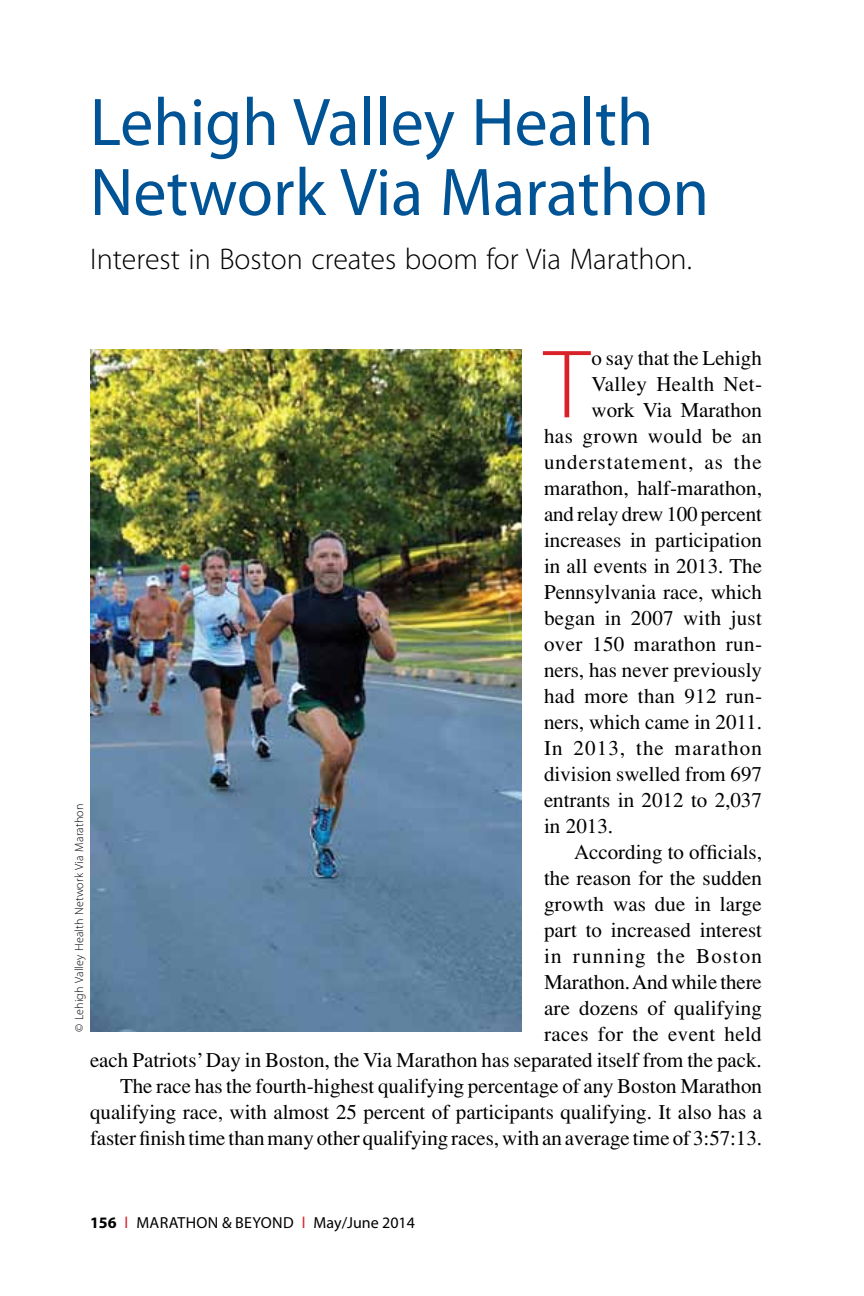
<style>
.page{position:relative;width:864px;height:1296px;background:#fff}
.page>*{position:absolute;margin:0;border:0;box-sizing:border-box;transform-origin:0 0}
.tx1{font:300 98.2px "Myriad Pro";color:#da2128}
.ct{font:68px/70px "Myriad Pro";color:#005496}
.sub{font:300 30px "Myriad Pro";color:#000}
.tx{font:21px/26px "Times";color:#000;text-align:right}
.tx1-2{font:21px "Times";color:#000}
.tx1-3{font:21px "Times";letter-spacing:.055em;color:#000}
.tx1-4{font:21px "Times";letter-spacing:.02em;color:#000}
.tx1-5{font:21px "Times";letter-spacing:.025em;color:#000}
.t1{font:16px "Myriad Pro";letter-spacing:.01em;color:#000}
.credit{font:300 12px "Myriad Pro";letter-spacing:.01em;color:#000}
.s1{font-weight:700}
.s2{color:#da2128}
</style>
<div class="page">
<img style="left:90px;top:349px;width:432px;height:683px">
<p class="ct" style="left:90px;top:89px;width:621px">Lehigh Valley Health<br>Network Via Marathon</p>
<p class="sub" style="left:90px;top:243px;width:603px">Interest in Boston creates boom for Via Marathon.</p>
<p class="tx1" style="left:544px;top:331px;width:47px">T</p>
<p class="tx1-2" style="left:592px;top:347px;width:172px">o say that the Lehigh</p>
<p class="tx1-2" style="left:592px;top:373px;width:172px">Valley Health Net-</p>
<p class="tx1-2" style="left:592px;top:399px;width:172px">work Via Marathon</p>
<p class="tx1-5" style="left:544px;top:425px;width:220px">has grown would be an</p>
<p class="tx1-3" style="left:544px;top:451px;width:219px">understatement, as the</p>
<p class="tx1-2" style="left:544px;top:477px;width:219px">marathon, half-marathon,</p>
<p class="tx1-2" style="left:544px;top:503px;width:220px">and relay drew 100 percent</p>
<p class="tx1-2" style="left:544px;top:529px;width:219px">increases in participation</p>
<p class="tx1-2" style="left:544px;top:555px;width:220px">in all events in 2013. The</p>
<p class="tx1-2" style="left:544px;top:581px;width:220px">Pennsylvania race, which</p>
<p class="tx1-2" style="left:544px;top:607px;width:219px">began in 2007 with just</p>
<p class="tx1-4" style="left:544px;top:633px;width:220px">over 150 marathon run-</p>
<p class="tx1-2" style="left:544px;top:659px;width:220px">ners, has never previously</p>
<p class="tx1-2" style="left:544px;top:685px;width:220px">had more than 912 run-</p>
<p class="tx1-2" style="left:544px;top:711px;width:220px">ners, which came in 2011.</p>
<p class="tx1-3" style="left:544px;top:737px;width:219px">In 2013, the marathon</p>
<p class="tx1-2" style="left:544px;top:763px;width:220px">division swelled from 697</p>
<p class="tx1-2" style="left:544px;top:789px;width:219px">entrants in 2012 to 2,037</p>
<p class="tx1-2" style="left:544px;top:815px;width:71px">in 2013.</p>
<p class="tx" style="left:90px;top:839px;width:674px">According to officials,<br>the reason for the sudden<br>growth was due in large<br>part to increased interest<br>in running the Boston<br>Marathon. And while there<br>are dozens of qualifying<br>races for the event held<br>each Patriots’ Day in Boston, the Via Marathon has separated itself from the pack.</p>
<p class="tx" style="left:90px;top:1073px;width:674px;text-align:justify;text-indent:30px">The race has the fourth-highest qualifying percentage of any Boston Marathon qualifying race, with almost 25 percent of participants qualifying. It also has a faster finish time than many other qualifying races, with an average time of 3:57:13.</p>
<p class="credit" style="left:72px;top:1032px;width:230px;rotate:-90deg">© Lehigh Valley Health Network Via Marathon</p>
<p class="t1" style="left:90px;top:1213px;width:327px"><span class="s1">156</span> <span class="s2">l</span> MARATHON &amp; BEYOND <span class="s2">l</span> May/June 2014</p>
</div>
